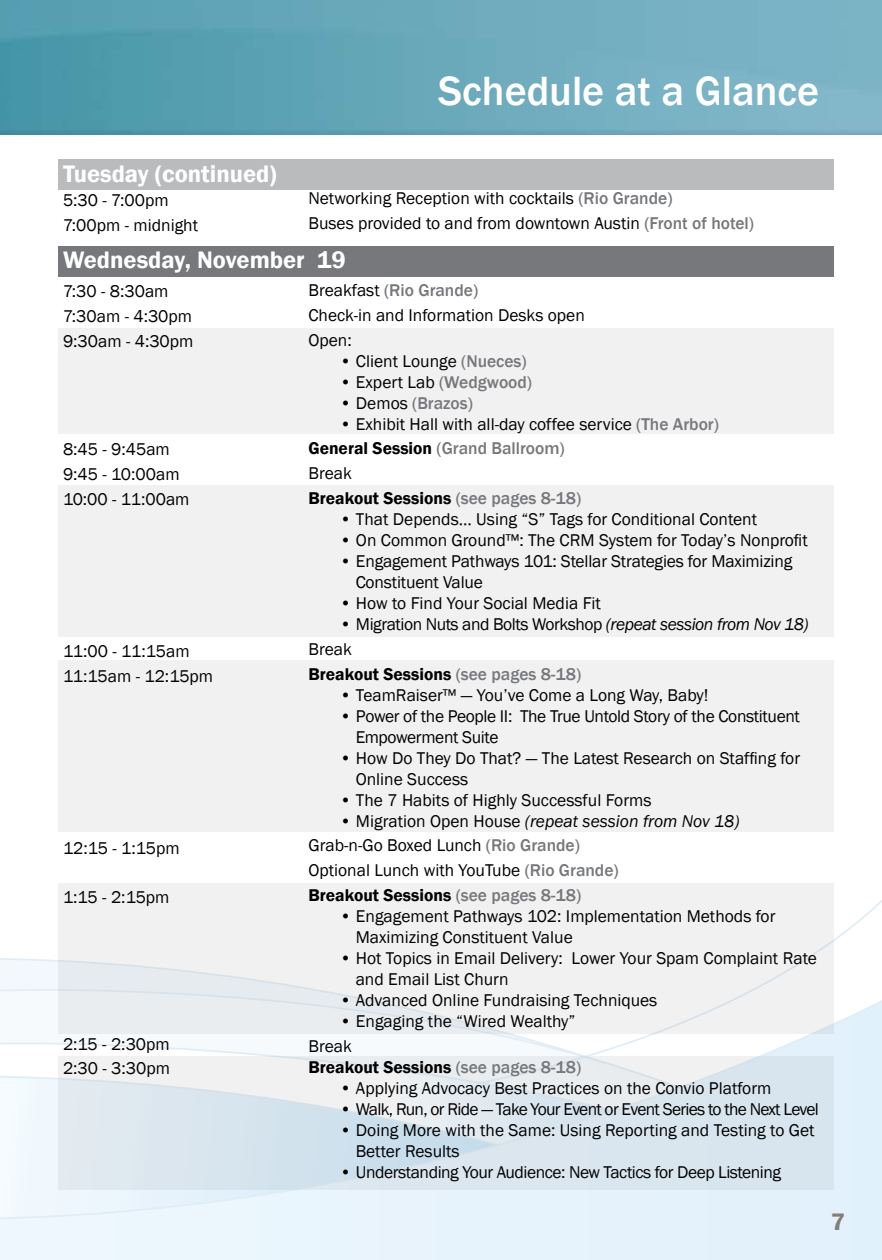
<style>
.page{position:relative;width:882px;height:1260px;background:#fff}
.page>*{position:absolute;margin:0;border:0;box-sizing:border-box;transform-origin:0 0}
.t1{font:500 42px "Franklin Gothic";color:#fff}
.t2{font:600 24.5px "Franklin Gothic";color:#fff}
.t3{font:17.5px/24.8px "Franklin Gothic";color:#000}
.t4{font:17.5px/24.8px "Franklin Gothic";letter-spacing:-.025em;color:#000}
.t5{font:17.5px/21px "Franklin Gothic";letter-spacing:-.02em;color:#000}
.t6{font:17.5px "Franklin Gothic";letter-spacing:-.04em;color:#000}
.t7{font:600 17.5px "Franklin Gothic";color:#000}
.t8{font:500 17.5px "Franklin Gothic";color:#76787b}
.s1{font-weight:500;color:#76787b}
.s2{font-weight:400;color:#000}
.s3{font-weight:600}
.s4{font-style:italic}
</style>
<div class="page">
<img style="left:0;top:0;width:882px;height:135px">
<svg style="left:0;top:948px;width:882px;height:312px;fill:#eaf5fc"></svg>
<div style="left:59px;top:246px;width:775px;height:30px;background:#76787b"></div>
<div style="left:59px;top:159px;width:775px;height:30px;background:#babbbd"></div>
<div style="left:59px;top:883px;width:775px;height:150px;background:#f1f1f2"></div>
<svg style="left:59px;top:1057px;width:775px;height:133px;background:#dde7ee"></svg>
<div style="left:59px;top:661px;width:775px;height:171px;background:#f1f1f2"></div>
<div style="left:59px;top:485px;width:775px;height:152px;background:#f1f1f2"></div>
<div style="left:59px;top:328px;width:775px;height:106px;background:#f1f1f2"></div>
<h1 class="t1" style="left:438px;top:65px;width:382px">Schedule at a Glance</h1>
<h2 class="t2" style="left:63px;top:158px;width:215px">Tuesday (continued)</h2>
<p class="t3" style="left:63px;top:189px;width:137px">5:30 - 7:00pm<br>7:00pm - midnight</p>
<h2 class="t2" style="left:63px;top:245px;width:284px">Wednesday, November 19</h2>
<p class="t3" style="left:63px;top:279px;width:132px">7:30 - 8:30am<br>7:30am - 4:30pm<br>9:30am - 4:30pm</p>
<p class="t3" style="left:308px;top:186px;width:447px">Networking Reception with cocktails <span class="s1">(Rio Grande)<br></span>Buses provided to and from downtown Austin <span class="s1">(Front of hotel)</span></p>
<p class="t3" style="left:308px;top:278px;width:278px">Breakfast <span class="s1">(Rio Grande)<br></span>Check-in and Information Desks open<br>Open:</p>
<p class="t3" style="left:340px;top:349px;width:188px">• Client Lounge <span class="s1">(Nueces)</span></p>
<p class="t3" style="left:340px;top:370px;width:194px">• Expert Lab <span class="s1">(Wedgwood)</span></p>
<p class="t8" style="left:340px;top:392px;width:134px"><span class="s2">• Demos</span> (Brazos)</p>
<p class="t3" style="left:308px;top:412px;width:412px;text-indent:32px">• Exhibit Hall with all-day coffee service <span class="s1">(The Arbor)<br></span><span class="s3">General Session</span> <span class="s1">(Grand Ballroom)<br></span>Break<br><span class="s3">Breakout Sessions</span> <span class="s1">(see pages 8-18)</span></p>
<p class="t3" style="left:340px;top:507px;width:419px">• That Depends… Using “S” Tags for Conditional Content</p>
<p class="t3" style="left:340px;top:528px;width:469px">• On Common Ground™: The CRM System for Today’s Nonprofit</p>
<p class="t3" style="left:356px;top:551px;width:438px;line-height:21px;text-indent:-16px">• Engagement Pathways 101: Stellar Strategies for Maximizing<br>Constituent Value</p>
<p class="t3" style="left:340px;top:591px;width:263px">• How to Find Your Social Media Fit</p>
<p class="t4" style="left:308px;top:612px;width:502px;text-indent:32px">• Migration Nuts and Bolts Workshop <span class="s4">(repeat session from Nov 18)<br></span>Break<br><span class="s3">Breakout Sessions</span> <span class="s1">(see pages 8-18)</span></p>
<p class="t3" style="left:340px;top:683px;width:370px">• TeamRaiser™ — You’ve Come a Long Way, Baby!</p>
<p class="t5" style="left:356px;top:706px;width:446px;text-indent:-16px">• Power of the People II: The True Untold Story of the Constituent<br>Empowerment Suite</p>
<p class="t3" style="left:356px;top:748px;width:446px;line-height:21px;text-indent:-16px">• How Do They Do That? — The Latest Research on Staffing for<br>Online Success</p>
<p class="t3" style="left:340px;top:788px;width:313px">• The 7 Habits of Highly Successful Forms</p>
<p class="t3" style="left:308px;top:809px;width:433px;text-indent:32px">• Migration Open House <span class="s4">(repeat session from Nov 18)<br></span>Grab-n-Go Boxed Lunch <span class="s1">(Rio Grande)<br></span>Optional Lunch with YouTube <span class="s1">(Rio Grande)<br></span><span class="s3">Breakout Sessions</span> <span class="s1">(see pages 8-18)</span></p>
<p class="t3" style="left:356px;top:906px;width:421px;line-height:21px;text-indent:-16px">• Engagement Pathways 102: Implementation Methods for<br>Maximizing Constituent Value</p>
<p class="t3" style="left:356px;top:948px;width:463px;line-height:21px;text-indent:-16px">• Hot Topics in Email Delivery: Lower Your Spam Complaint Rate and Email List Churn</p>
<p class="t3" style="left:340px;top:988px;width:319px">• Advanced Online Fundraising Techniques</p>
<p class="t3" style="left:308px;top:1009px;width:269px;text-indent:32px">• Engaging the “Wired Wealthy”<br>Break</p>
<p class="t7" style="left:308px;top:1056px;width:274px">Breakout Sessions <span class="s1">(see pages 8-18)</span></p>
<p class="t3" style="left:340px;top:1076px;width:433px">• Applying Advocacy Best Practices on the Convio Platform</p>
<p class="t6" style="left:340px;top:1098px;width:480px">• Walk, Run, or Ride — Take Your Event or Event Series to the Next Level</p>
<p class="t3" style="left:356px;top:1120px;width:460px;line-height:21px;text-indent:-16px">• Doing More with the Same: Using Reporting and Testing to Get<br>Better Results</p>
<p class="t4" style="left:340px;top:1160px;width:443px">• Understanding Your Audience: New Tactics for Deep Listening</p>
<p class="t3" style="left:63px;top:437px;width:128px">8:45 - 9:45am<br>9:45 - 10:00am<br>10:00 - 11:00am</p>
<p class="t3" style="left:63px;top:639px;width:152px">11:00 - 11:15am<br>11:15am - 12:15pm</p>
<p class="t3" style="left:63px;top:836px;width:118px">12:15 - 1:15pm</p>
<p class="t3" style="left:63px;top:886px;width:108px">1:15 - 2:15pm</p>
<p class="t3" style="left:63px;top:1032px;width:108px">2:15 - 2:30pm<br>2:30 - 3:30pm</p>
</div>
